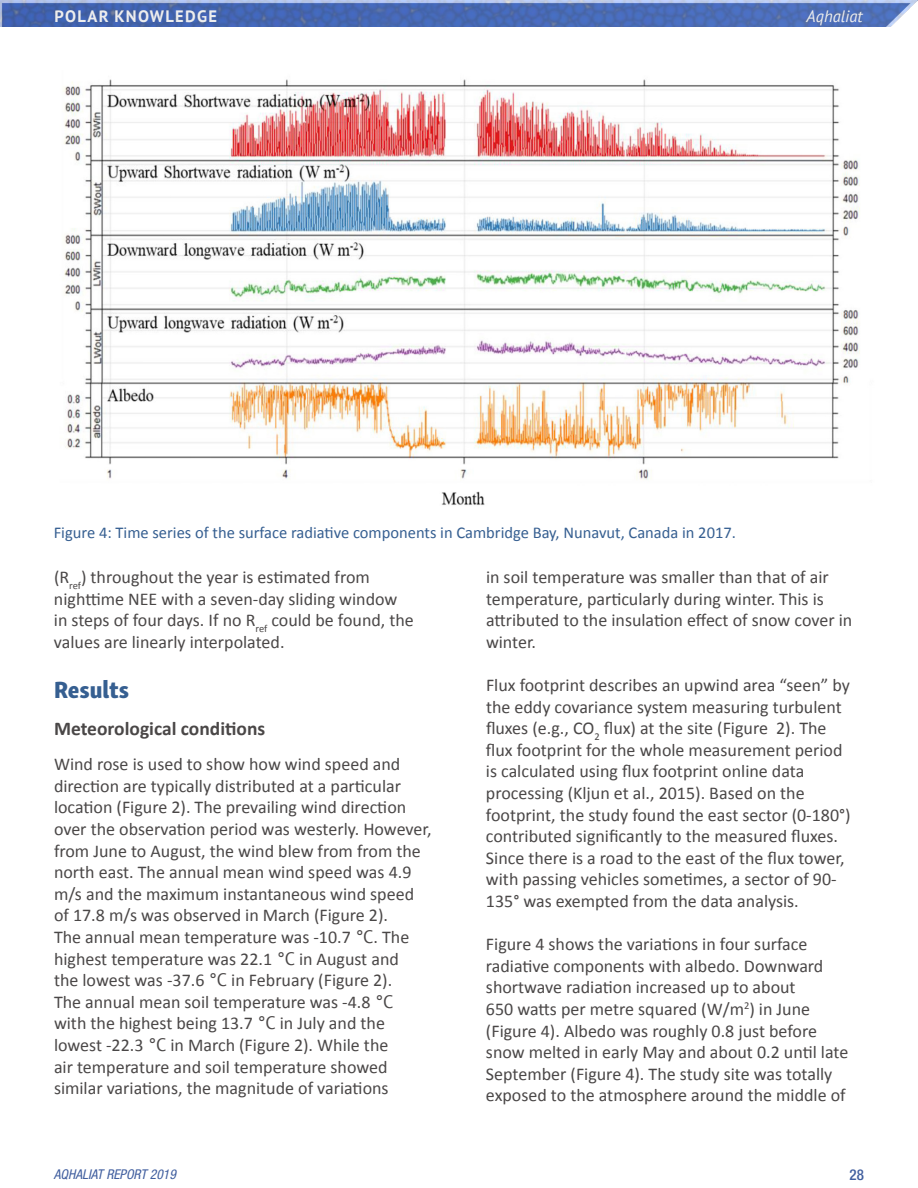
<style>
.page{position:relative;width:918px;height:1188px;background:#fff}
.page>*{position:absolute;margin:0;border:0;box-sizing:border-box;transform-origin:0 0}
.t1{font:24px "Skolar Sans Latn Cn Eb";color:#365f91}
.t2{font:700 19.5px "Calibri";color:#4a4747}
.t3{font:18px/21.6px "Calibri";color:#4a4747}
.t4{font:16.5px "Calibri";color:#365f91}
.t5{font:700 16.5px "PT Sans";letter-spacing:.08em;color:#ededed}
.t6{font:italic 16.5px "PT Sans";color:#ededed}
.t7{font:500 condensed 15px "Helvetica Neue LT Std";color:#415f9f}
.t8{font:italic condensed 13.5px "Helvetica Neue LT Std";color:#415f9f}
.s1{font-family:"PT Sans"}
</style>
<div class="page">
<img style="left:0;top:0;width:917px;height:27px">
<img style="left:63px;top:79px;width:797px;height:426px">
<p class="t5" style="left:55px;top:5px;width:164px">POLAR KNOWLEDGE</p>
<p class="t6" style="left:807px;top:6px;width:58px">Aqhaliat</p>
<p class="t4" style="left:54px;top:522px;width:684px">Figure 4: Time series of the surface radiative components in Cambridge Bay, Nunavut, Canada in 2017.</p>
<p class="t3" style="left:54px;top:566px;width:361px">(R<sub>ref</sub>) throughout the year is estimated from nighttime NEE with a seven-day sliding window in steps of four days. If no R<sub>ref</sub> could be found, the values are linearly interpolated.</p>
<h1 class="t1" style="left:54px;top:670px;width:77px">Results</h1>
<p class="t2" style="left:54px;top:716px;width:213px">Meteorological conditions</p>
<p class="t3" style="left:54px;top:753px;width:379px">Wind rose is used to show how wind speed and direction are typically distributed at a particular location (Figure 2). The prevailing wind direction over the observation period was westerly. However, from June to August, the wind blew from from the north east. The annual mean wind speed was 4.9 m/s and the maximum instantaneous wind speed of 17.8 m/s was observed in March (Figure 2).<br>The annual mean temperature was -10.7 <span class="s1">°C</span>. The highest temperature was 22.1 <span class="s1">°C</span> in August and<br>the lowest was -37.6 <span class="s1">°C</span> in February (Figure 2).<br>The annual mean soil temperature was -4.8 <span class="s1">°C<br></span>with the highest being 13.7 <span class="s1">°C</span> in July and the lowest -22.3 <span class="s1">°C</span> in March (Figure 2). While the<br>air temperature and soil temperature showed similar variations, the magnitude of variations</p>
<p class="t3" style="left:486px;top:566px;width:368px">in soil temperature was smaller than that of air temperature, particularly during winter. This is attributed to the insulation effect of snow cover in winter.</p>
<p class="t3" style="left:486px;top:674px;width:366px">Flux footprint describes an upwind area “seen” by the eddy covariance system measuring turbulent fluxes (e.g., CO<sub>2</sub> flux) at the site (Figure 2). The flux footprint for the whole measurement period is calculated using flux footprint online data processing (Kljun et al., 2015). Based on the footprint, the study found the east sector (0-180°) contributed significantly to the measured fluxes.<br>Since there is a road to the east of the flux tower, with passing vehicles sometimes, a sector of 90- 135° was exempted from the data analysis.</p>
<p class="t3" style="left:486px;top:933px;width:364px">Figure 4 shows the variations in four surface radiative components with albedo. Downward shortwave radiation increased up to about<br>650 watts per metre squared (W/m<sup>2</sup>) in June (Figure 4). Albedo was roughly 0.8 just before snow melted in early May and about 0.2 until late September (Figure 4). The study site was totally exposed to the atmosphere around the middle of</p>
<p class="t8" style="left:54px;top:1167px;width:124px">AQHALIAT REPORT 2019</p>
<p class="t7" style="left:850px;top:1166px;width:16px">28</p>
</div>
